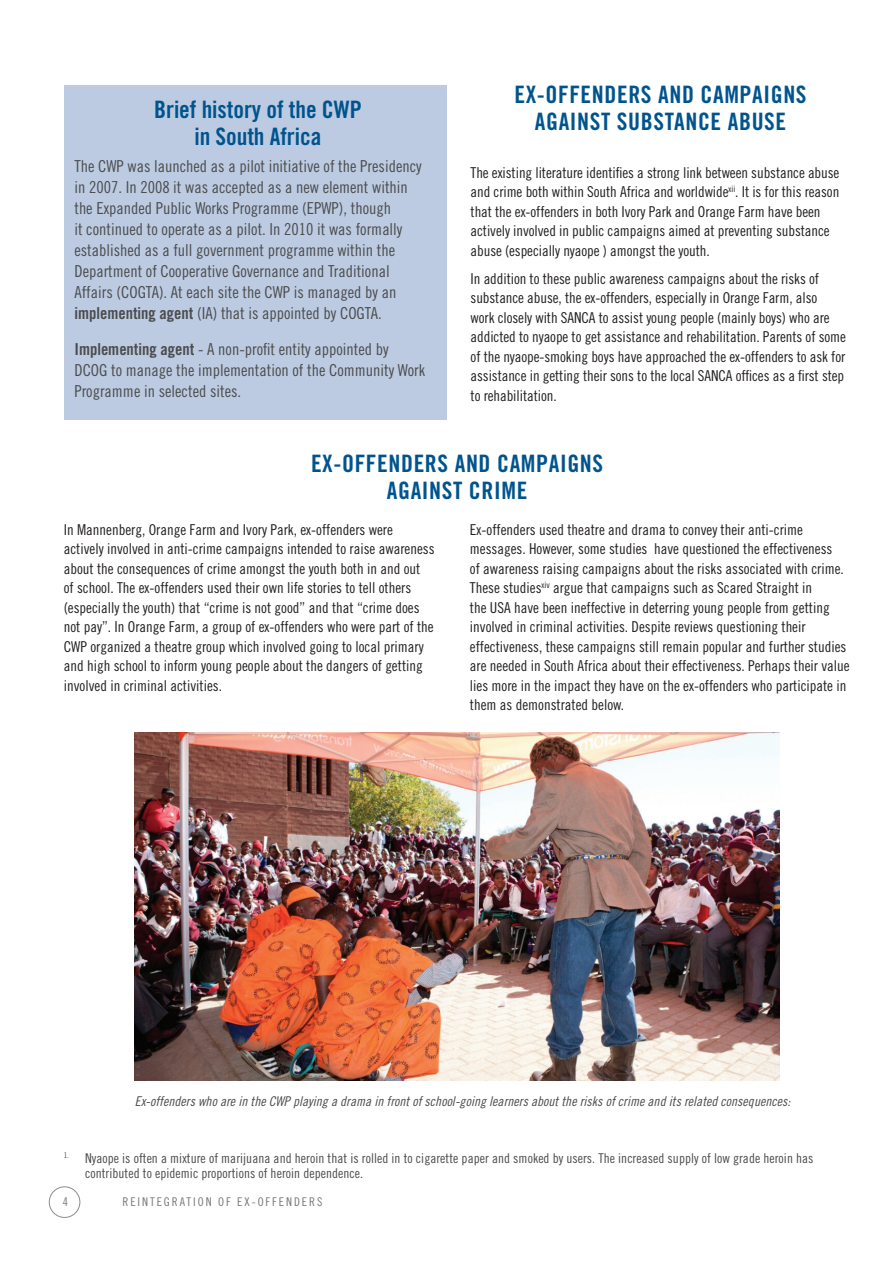
<style>
.page{position:relative;width:893px;height:1263px;background:#fff}
.page>*{position:absolute;margin:0;border:0;box-sizing:border-box;transform-origin:0 0}
.t1{font:24px/27px "Trade Gothic Bold Cond Twenty";letter-spacing:.025em;color:#00548e;text-align:center}
.t2{font:24px/27px "Trade Gothic Bold Cond Twenty";letter-spacing:-.005em;color:#00548e;text-align:center}
.t3{font:16.5px/21px "Trade Gothic Cond Eighteen";color:#4b4c4d}
.t4{font:15px/19.5px "Trade Gothic Cond Eighteen";color:#231f20}
.t5{font:13.5px/15px "Trade Gothic Cond Eighteen";letter-spacing:.005em;color:#4b4c4d}
.t6{font:13.5px "Trade Gothic Cond Eighteen Obl";letter-spacing:.005em;color:#4b4c4d}
.t7{font:12px "Trade Gothic Cond Eighteen";letter-spacing:.16em;color:#76787b}
.s1{font-family:"Trade Gothic Bold Cond Twenty"}
</style>
<div class="page">
<img style="left:135px;top:732px;width:644px;height:348px">
<div style="left:49px;top:1186px;width:31px;height:32px;border:1px solid #8a8c8f;border-radius:50%"></div>
<div style="left:64px;top:85px;width:382px;height:335px;background:#bccbe2"></div>
<h1 class="t2" style="left:154px;top:96px;width:209px">Brief history of the CWP in South Africa</h1>
<p class="t3" style="left:74px;top:155px;width:349px">The CWP was launched as a pilot initiative of the Presidency in 2007. In 2008 it was accepted as a new element within the Expanded Public Works Programme (EPWP), though<br>it continued to operate as a pilot. In 2010 it was formally established as a full government programme within the Department of Cooperative Governance and Traditional Affairs (COGTA). At each site the CWP is managed by an <span class="s1">implementing agent</span> (IA) that is appointed by COGTA.</p>
<p class="t3" style="left:74px;top:338px;width:352px"><span class="s1">Implementing agent</span> - A non-profit entity appointed by<br>DCOG to manage the implementation of the Community Work<br>Programme in selected sites.</p>
<h1 class="t1" style="left:514px;top:81px;width:294px">EX-OFFENDERS AND CAMPAIGNS<br>AGAINST SUBSTANCE ABUSE</h1>
<p class="t4" style="left:471px;top:163px;width:370px">The existing literature identifies a strong link between substance abuse and crime both within South Africa and worldwide<sup>xii</sup>. It is for this reason that the ex-offenders in both Ivory Park and Orange Farm have been actively involved in public campaigns aimed at preventing substance abuse (especially nyaope ) amongst the youth.</p>
<p class="t4" style="left:471px;top:269px;width:377px">In addition to these public awareness campaigns about the risks of substance abuse, the ex-offenders, especially in Orange Farm, also<br>work closely with SANCA to assist young people (mainly boys) who are addicted to nyaope to get assistance and rehabilitation. Parents of some of the nyaope-smoking boys have approached the ex-offenders to ask for assistance in getting their sons to the local SANCA offices as a first step to rehabilitation.</p>
<h1 class="t1" style="left:311px;top:450px;width:294px">EX-OFFENDERS AND CAMPAIGNS<br>AGAINST CRIME</h1>
<p class="t4" style="left:64px;top:519px;width:372px">In Mannenberg, Orange Farm and Ivory Park, ex-offenders were actively involved in anti-crime campaigns intended to raise awareness about the consequences of crime amongst the youth both in and out<br>of school. The ex-offenders used their own life stories to tell others (especially the youth) that “crime is not good” and that “crime does not pay”. In Orange Farm, a group of ex-offenders who were part of the CWP organized a theatre group which involved going to local primary and high school to inform young people about the dangers of getting involved in criminal activities.</p>
<p class="t4" style="left:470px;top:519px;width:381px">Ex-offenders used theatre and drama to convey their anti-crime messages. However, some studies have questioned the effectiveness<br>of awareness raising campaigns about the risks associated with crime.<br>These studies<sup>xiv</sup> argue that campaigns such as Scared Straight in<br>the USA have been ineffective in deterring young people from getting involved in criminal activities. Despite reviews questioning their effectiveness, these campaigns still remain popular and further studies are needed in South Africa about their effectiveness. Perhaps their value lies more in the impact they have on the ex-offenders who participate in them as demonstrated below.</p>
<p class="t6" style="left:135px;top:1093px;width:657px">Ex-offenders who are in the CWP playing a drama in front of school-going learners about the risks of crime and its related consequences:</p>
<p class="t5" style="left:85px;top:1150px;width:730px;text-indent:-21px"><sup>1.</sup> Nyaope is often a mixture of marijuana and heroin that is rolled in to cigarette paper and smoked by users. The increased supply of low grade heroin has contributed to epidemic proportions of heroin dependence.</p>
<p class="t7" style="left:63px;top:1195px;width:7px">4</p>
<p class="t7" style="left:122px;top:1195px;width:201px">REINTEGRATION OF EX-OFFENDERS</p>
</div>
